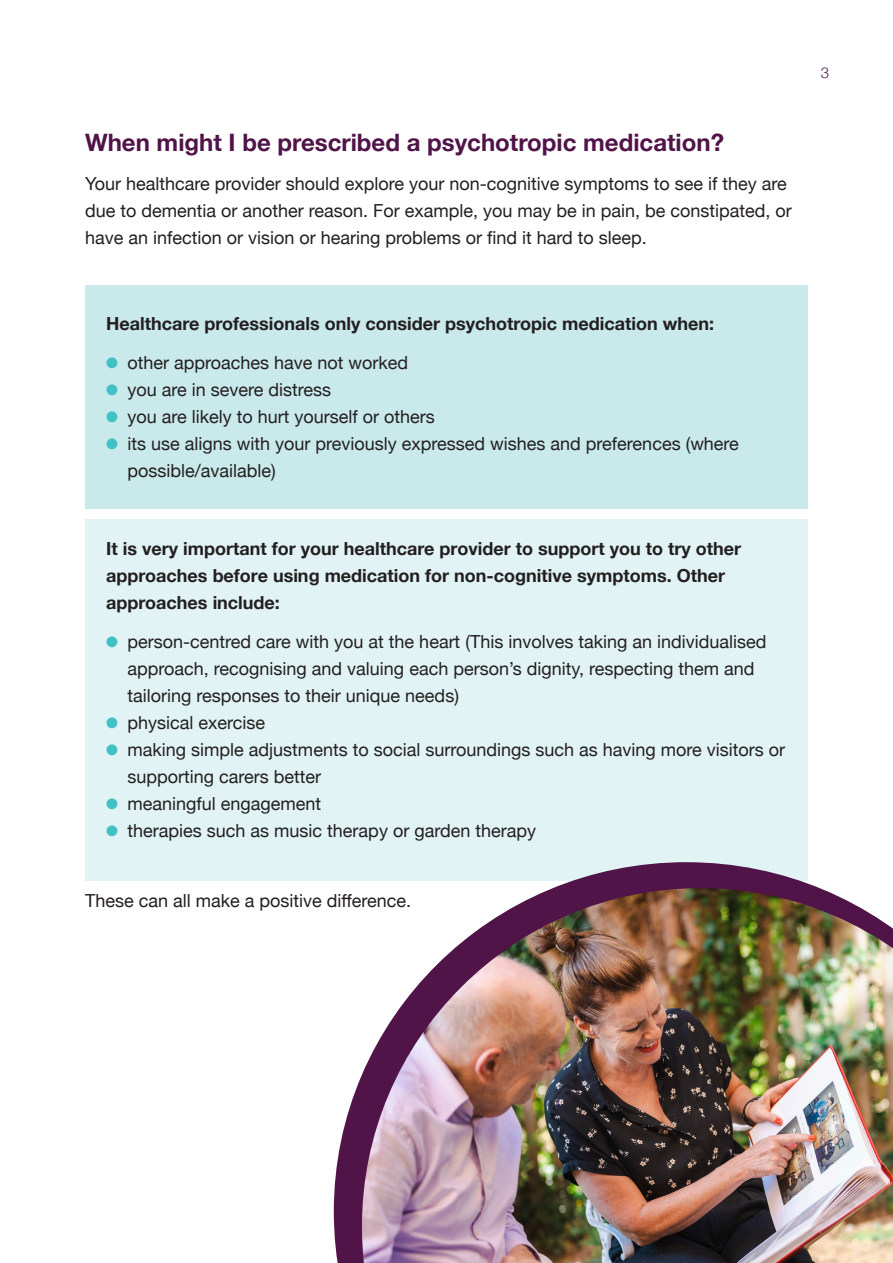
<style>
.page{position:relative;width:893px;height:1263px;background:#fff}
.page>*{position:absolute;margin:0;border:0;box-sizing:border-box;transform-origin:0 0}
.t1{font:700 24px "Helvetica Neue";color:#511449}
.t2{font:18px/27px "Helvetica Neue";color:#231f20}
.t3{font:700 18px/27px "Helvetica Neue";color:#231f20}
.t4{font:300 15px "Helvetica Neue";color:#511449}
.s1{color:#41c1c6}
</style>
<div class="page">
<div style="left:85px;top:285px;width:723px;height:223px;background:#c9e9eb"></div>
<div style="left:85px;top:519px;width:723px;height:361px;background:#e1f3f4"></div>
<svg style="left:334px;top:862px;width:485px;height:401px"></svg>
<img style="left:362px;top:888px;width:531px;height:375px">
<h1 class="t1" style="left:85px;top:124px;width:640px">When might I be prescribed a psychotropic medication?</h1>
<p class="t2" style="left:85px;top:171px;width:708px">Your healthcare provider should explore your non-cognitive symptoms to see if they are due to dementia or another reason. For example, you may be in pain, be constipated, or have an infection or vision or hearing problems or find it hard to sleep.</p>
<p class="t3" style="left:106px;top:311px;width:609px">Healthcare professionals only consider psychotropic medication when:</p>
<p class="t2" style="left:106px;top:350px;width:303px"><span class="s1">●</span> other approaches have not worked</p>
<p class="t2" style="left:106px;top:377px;width:226px"><span class="s1">●</span> you are in severe distress</p>
<p class="t2" style="left:106px;top:404px;width:330px"><span class="s1">●</span> you are likely to hurt yourself or others</p>
<p class="t2" style="left:128px;top:431px;width:613px;text-indent:-21px"><span class="s1">●</span> its use aligns with your previously expressed wishes and preferences (where possible/available)</p>
<p class="t3" style="left:106px;top:536px;width:636px">It is very important for your healthcare provider to support you to try other approaches before using medication for non-cognitive symptoms. Other approaches include:</p>
<p class="t2" style="left:128px;top:629px;width:640px;text-indent:-21px"><span class="s1">●</span> person-centred care with you at the heart (This involves taking an individualised approach, recognising and valuing each person’s dignity, respecting them and tailoring responses to their unique needs)</p>
<p class="t2" style="left:106px;top:710px;width:160px"><span class="s1">●</span> physical exercise</p>
<p class="t2" style="left:128px;top:737px;width:659px;text-indent:-21px"><span class="s1">●</span> making simple adjustments to social surroundings such as having more visitors or supporting carers better</p>
<p class="t2" style="left:106px;top:791px;width:216px"><span class="s1">●</span> meaningful engagement</p>
<p class="t2" style="left:106px;top:818px;width:431px"><span class="s1">●</span> therapies such as music therapy or garden therapy</p>
<p class="t2" style="left:85px;top:888px;width:328px">These can all make a positive difference.</p>
<p class="t4" style="left:821px;top:64px;width:10px">3</p>
</div>
